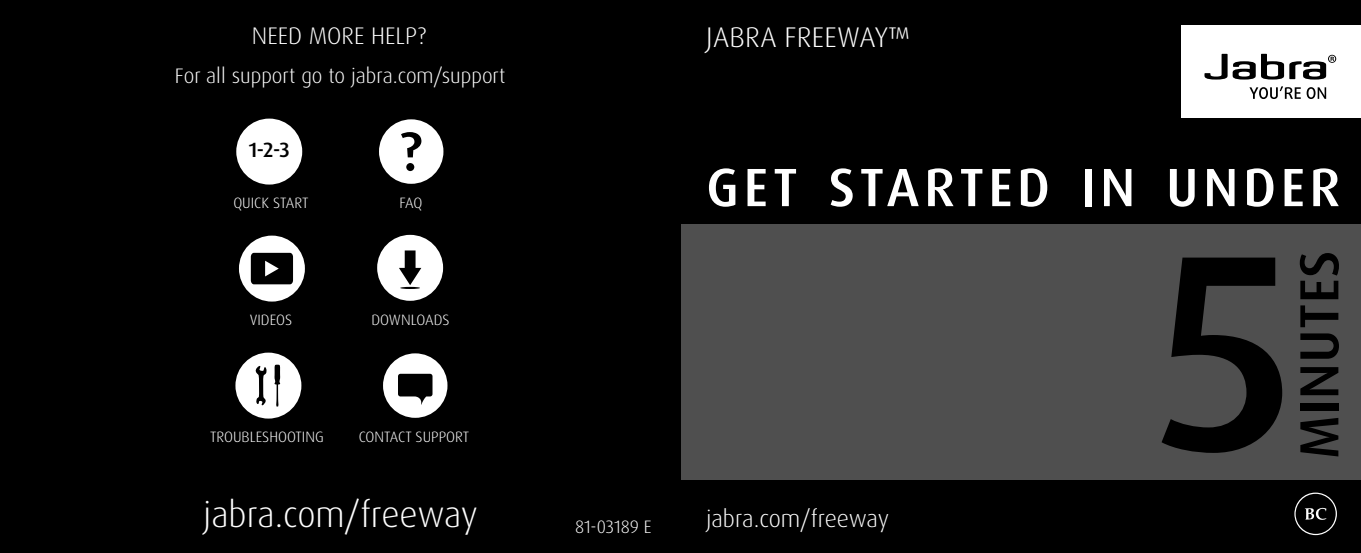
<style>
.page{position:relative;width:1361px;height:553px;background:#fff}
.page>*{position:absolute;margin:0;border:0;box-sizing:border-box;transform-origin:0 0}
.t1{font:500 279.3px "Dax Pro";color:#000}
.t2{font:500 55.2px "Dax Pro";letter-spacing:.01em;color:#000}
.t3{font:500 54px "Dax Pro";letter-spacing:.085em;color:#fff}
.t4{font:300 36px "Dax Pro";letter-spacing:-.005em;color:#fff}
.t5{font:300 28.5px "Dax Pro";letter-spacing:.01em;color:#fff}
.t6{font:300 24px "Dax Pro";color:#fff}
.t7{font:300 21px "Dax Pro";color:#fff}
.t8{font:500 20.7px "Dax Pro";color:#000}
.t9{font:300 18px "Dax Pro";color:#fff}
.t10{font:300 15px "Dax Pro";color:#fff}
</style>
<div class="page">
<div style="left:646px;top:0;width:715px;height:553px;background:#000"></div>
<div style="left:675px;top:224px;width:686px;height:256px;background:#4f4f4f"></div>
<div style="left:0;top:0;width:680px;height:553px;background:#000"></div>
<div style="left:1181px;top:25px;width:177px;height:92px;background:#fff"></div>
<svg style="left:1204px;top:54px;width:51px;height:26px"></svg>
<svg style="left:1261px;top:54px;width:75px;height:26px"></svg>
<svg style="left:1249px;top:87px;width:9px;height:12px"></svg>
<svg style="left:1259px;top:87px;width:9px;height:12px"></svg>
<svg style="left:1270px;top:86px;width:30px;height:13px"></svg>
<svg style="left:1306px;top:87px;width:9px;height:12px"></svg>
<svg style="left:1317px;top:87px;width:9px;height:12px"></svg>
<div style="left:236px;top:119px;width:66px;height:65px;background:#fff;border-radius:50%"></div>
<div style="left:239px;top:236px;width:66px;height:65px;background:#fff;border-radius:50%"></div>
<svg style="left:251px;top:253px;width:42px;height:31px"></svg>
<svg style="left:377px;top:235px;width:66px;height:66px"></svg>
<svg style="left:379px;top:119px;width:64px;height:65px"></svg>
<svg style="left:383px;top:353px;width:64px;height:65px"></svg>
<svg style="left:235px;top:352px;width:66px;height:66px"></svg>
<svg style="left:1294px;top:492px;width:43px;height:43px"></svg>
<h3 class="t6" style="left:252px;top:21px;width:176px">NEED MORE HELP?</h3>
<h3 class="t7" style="left:175px;top:63px;width:332px">For all support go to jabra.com/support</h3>
<h3 class="t8" style="left:249px;top:136px;width:42px">1-2-3</h3>
<p class="t10" style="left:233px;top:193px;width:77px">QUICK START</p>
<p class="t10" style="left:250px;top:310px;width:44px">VIDEOS</p>
<p class="t10" style="left:399px;top:193px;width:24px">FAQ</p>
<p class="t10" style="left:371px;top:310px;width:80px">DOWNLOADS</p>
<p class="t10" style="left:210px;top:427px;width:115px">TROUBLESHOOTING</p>
<p class="t10" style="left:359px;top:427px;width:112px">CONTACT SUPPORT</p>
<h3 class="t4" style="left:203px;top:491px;width:276px">jabra.com/freeway</h3>
<p class="t9" style="left:575px;top:515px;width:78px">81-03189 E</p>
<h3 class="t5" style="left:706px;top:19px;width:205px">JABRA FREEWAY™</h3>
<h3 class="t3" style="left:706px;top:152px;width:635px">GET STARTED IN UNDER</h3>
<h3 class="t6" style="left:706px;top:503px;width:185px">jabra.com/freeway</h3>
<h1 class="t1" style="left:1156px;top:173px;width:140px">5</h1>
<h2 class="t2" style="left:1283px;top:459px;width:210px;rotate:-90deg">MINUTES</h2>
</div>
